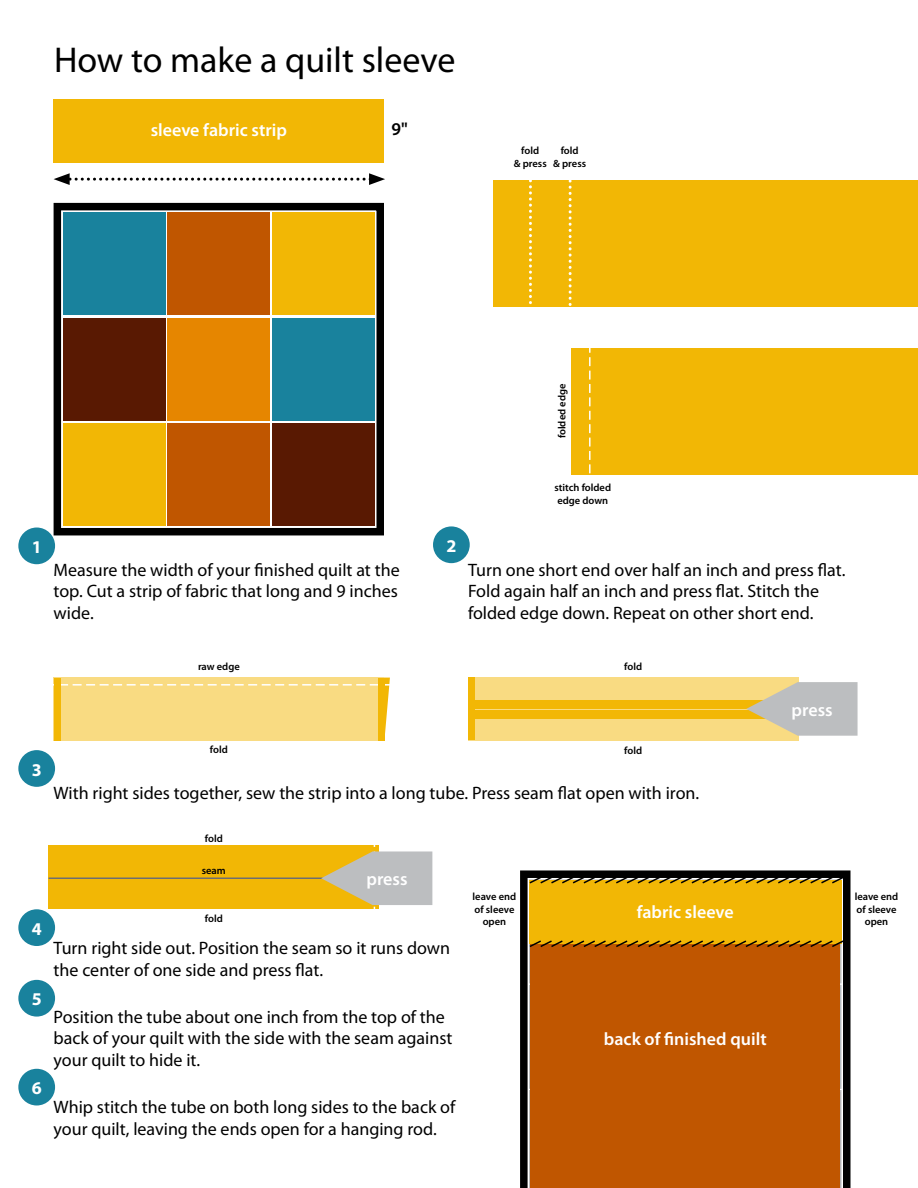
<style>
.page{position:relative;width:918px;height:1188px;background:#fff}
.page>*{position:absolute;margin:0;border:0;box-sizing:border-box;transform-origin:0 0}
.t1{font:36px "Myriad Pro";color:#000}
.t2{font:18px/21.6px "Myriad Pro";color:#000}
.t3{font:600 18px "Myriad Pro";color:#fff}
.t4{font:700 18px "Myriad Pro";color:#fff}
.t5{font:600 18px "Myriad Pro";color:#000}
.t6{font:600 10.5px/12.6px "Myriad Pro";color:#000;text-align:center}
</style>
<div class="page">
<div style="left:63px;top:213px;width:103px;height:102px;background:#19829d"></div>
<div style="left:63px;top:318px;width:103px;height:102px;background:#591902"></div>
<div style="left:63px;top:423px;width:103px;height:103px;background:#f2b705"></div>
<div style="left:167px;top:213px;width:103px;height:102px;background:#c05600"></div>
<div style="left:167px;top:318px;width:103px;height:102px;background:#e68600"></div>
<div style="left:167px;top:423px;width:103px;height:103px;background:#c05600"></div>
<div style="left:272px;top:213px;width:102px;height:102px;background:#f2b705"></div>
<div style="left:272px;top:318px;width:102px;height:102px;background:#19829d"></div>
<div style="left:272px;top:423px;width:102px;height:103px;background:#591902"></div>
<div style="left:54px;top:203px;width:330px;height:332px;border:8px solid #000"></div>
<svg style="left:520px;top:870px;width:330px;height:318px;background:#313130"></svg>
<svg style="left:54px;top:173px;width:331px;height:12px"></svg>
<div style="left:54px;top:100px;width:330px;height:63px;background:#f2b705"></div>
<div style="left:493px;top:180px;width:425px;height:127px;background:#f2b705"></div>
<div style="left:572px;top:348px;width:346px;height:126px;background:#f2b705"></div>
<div style="left:18px;top:528px;width:37px;height:36px;background:#19829d;border-radius:50%"></div>
<div style="left:18px;top:750px;width:37px;height:37px;background:#19829d;border-radius:50%"></div>
<div style="left:18px;top:909px;width:37px;height:37px;background:#19829d;border-radius:50%"></div>
<div style="left:18px;top:980px;width:37px;height:37px;background:#19829d;border-radius:50%"></div>
<div style="left:18px;top:1069px;width:37px;height:37px;background:#19829d;border-radius:50%"></div>
<div style="left:433px;top:526px;width:37px;height:37px;background:#19829d;border-radius:50%"></div>
<svg style="left:569px;top:180px;width:3px;height:126px"></svg>
<svg style="left:589px;top:348px;width:2px;height:127px"></svg>
<svg style="left:529px;top:180px;width:3px;height:125px"></svg>
<div style="left:468px;top:678px;width:330px;height:63px;background:#f9db82"></div>
<div style="left:49px;top:846px;width:330px;height:63px;background:#f2b705"></div>
<div style="left:53px;top:678px;width:337px;height:63px;background:#f9db82"></div>
<hr style="left:49px;top:878px;width:330px;height:1px;background:#6d6e71">
<div style="left:530px;top:881px;width:310px;height:307px;background:#c05600"></div>
<div style="left:529px;top:880px;width:312px;height:63px;background:#f2b705"></div>
<svg style="left:321px;top:845px;width:111px;height:64px"></svg>
<div style="left:468px;top:677px;width:6px;height:63px;background:#f2b705"></div>
<div style="left:54px;top:678px;width:6px;height:63px;background:#f2b705"></div>
<div style="left:378px;top:678px;width:6px;height:63px;background:#f2b705"></div>
<div style="left:468px;top:700px;width:330px;height:9px;background:#f2b705"></div>
<div style="left:468px;top:710px;width:330px;height:8px;background:#f2b705"></div>
<svg style="left:746px;top:682px;width:112px;height:54px"></svg>
<svg style="left:528px;top:939px;width:317px;height:10px"></svg>
<svg style="left:528px;top:875px;width:317px;height:10px"></svg>
<h1 class="t1" style="left:54px;top:37px;width:403px">How to make a quilt sleeve</h1>
<p class="t3" style="left:151px;top:119px;width:138px">sleeve fabric strip</p>
<p class="t5" style="left:392px;top:117px;width:18px">9"</p>
<p class="t6" style="left:514px;top:144px;width:34px">fold<br>&amp; press</p>
<p class="t6" style="left:553px;top:144px;width:34px">fold<br>&amp; press</p>
<p class="t6" style="left:555px;top:438px;width:56px;rotate:-90deg">folded edge</p>
<p class="t4" style="left:32px;top:535px;width:11px">1</p>
<p class="t2" style="left:54px;top:558px;width:348px;text-align:justify">Measure the width of your finished quilt at the top. Cut a strip of fabric that long and 9 inches wide.</p>
<p class="t6" style="left:554px;top:481px;width:58px;text-align:left">stitch folded edge down</p>
<p class="t4" style="left:446px;top:534px;width:11px">2</p>
<p class="t2" style="left:468px;top:558px;width:379px">Turn one short end over half an inch and press flat.<br>Fold again half an inch and press flat. Stitch the folded edge down. Repeat on other short end.</p>
<p class="t6" style="left:198px;top:660px;width:43px">raw edge</p>
<p class="t6" style="left:624px;top:660px;width:19px">fold</p>
<p class="t4" style="left:32px;top:758px;width:11px">3</p>
<p class="t6" style="left:210px;top:743px;width:19px">fold</p>
<p class="t6" style="left:624px;top:743px;width:19px">fold</p>
<p class="t2" style="left:54px;top:782px;width:647px">With right sides together, sew the strip into a long tube. Press seam flat open with iron.</p>
<p class="t3" style="left:792px;top:698px;width:43px">press</p>
<p class="t4" style="left:32px;top:917px;width:11px">4</p>
<p class="t4" style="left:32px;top:987px;width:11px">5</p>
<p class="t4" style="left:32px;top:1076px;width:11px">6</p>
<p class="t6" style="left:205px;top:832px;width:19px">fold</p>
<p class="t6" style="left:202px;top:864px;width:26px">seam</p>
<p class="t6" style="left:205px;top:911px;width:19px">fold</p>
<p class="t3" style="left:366px;top:867px;width:43px">press</p>
<p class="t2" style="left:54px;top:937px;width:398px">Turn right side out. Position the seam so it runs down the center of one side and press flat.</p>
<p class="t2" style="left:54px;top:1006px;width:400px">Position the tube about one inch from the top of the back of your quilt with the side with the seam against your quilt to hide it.</p>
<p class="t2" style="left:54px;top:1096px;width:403px">Whip stitch the tube on both long sides to the back of your quilt, leaving the ends open for a hanging rod.</p>
<p class="t6" style="left:473px;top:890px;width:45px">leave end of sleeve open</p>
<p class="t6" style="left:855px;top:890px;width:45px">leave end of sleeve open</p>
<p class="t3" style="left:637px;top:901px;width:99px">fabric sleeve</p>
<p class="t3" style="left:604px;top:1027px;width:164px">back of finished quilt</p>
</div>
